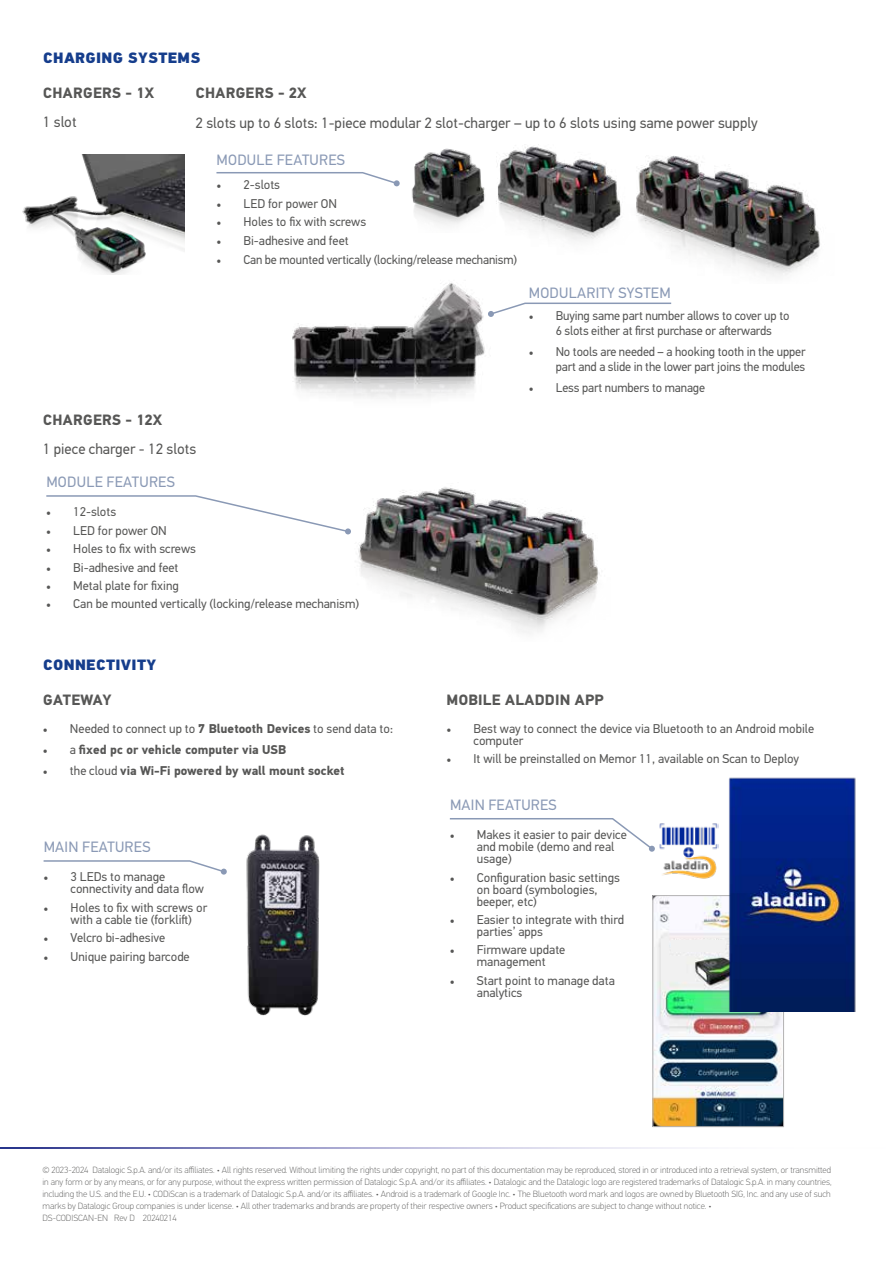
<style>
.page{position:relative;width:893px;height:1263px;background:#fff}
.page>*{position:absolute;margin:0;border:0;box-sizing:border-box;transform-origin:0 0}
.t1{font:15px "PF Din Text Pro";color:#575756}
.t2{font:15px "PF Din Text Pro";letter-spacing:.02em;color:#8a99b5}
.t3{font:700 15px "PF Din Text Pro";letter-spacing:.02em;color:#575756}
.t4{font:900 15px "PF Din Text Pro";letter-spacing:.02em;color:#153d8c}
.t5{font:700 15px "PF Din Text Pro";color:#575756}
.t6{font:12.75px/12px "PF Din Text Pro";color:#575756}
.t7{font:700 12.75px "PF Din Text Pro";color:#575756}
.t8{font:100 9px/12px "PF Din Text Pro";color:#575756}
.s1{font-family:"Minion Pro"}
.s2{font-weight:700}
.s3{font-family:"Minion Pro";font-weight:400}
.s4{font-weight:400}
</style>
<div class="page">
<img style="left:246px;top:834px;width:74px;height:182px">
<img style="left:659px;top:823px;width:59px;height:56px">
<img style="left:411px;top:148px;width:59px;height:77px">
<img style="left:470px;top:146px;width:149px;height:95px">
<img style="left:619px;top:156px;width:201px;height:120px">
<img style="left:347px;top:487px;width:253px;height:147px">
<img style="left:292px;top:283px;width:193px;height:115px">
<svg style="left:216px;top:172px;width:184px;height:14px"></svg>
<svg style="left:46px;top:494px;width:305px;height:40px"></svg>
<svg style="left:43px;top:860px;width:184px;height:15px"></svg>
<svg style="left:449px;top:818px;width:206px;height:34px"></svg>
<svg style="left:488px;top:302px;width:184px;height:15px"></svg>
<svg style="left:0;top:1147px;width:680px;height:1px"></svg>
<img style="left:22px;top:154px;width:162px;height:120px">
<img style="left:655px;top:897px;width:127px;height:228px">
<div style="left:653px;top:895px;width:131px;height:232px;border:1px solid #b3b2b2"></div>
<div style="left:671px;top:940px;width:54px;height:11px;background:#f1f1f1"></div>
<img style="left:725px;top:777px;width:131px;height:234px">
<p class="t4" style="left:43px;top:48px;width:159px">CHARGING SYSTEMS</p>
<p class="t3" style="left:43px;top:84px;width:112px">CHARGERS - 1X</p>
<p class="t1" style="left:43px;top:113px;width:35px">1 slot</p>
<p class="t3" style="left:43px;top:411px;width:121px">CHARGERS - 12X</p>
<p class="t3" style="left:196px;top:84px;width:112px">CHARGERS - 2X</p>
<p class="t1" style="left:196px;top:114px;width:564px">2 slots up to 6 slots: 1-piece modular 2 slot-charger – up to 6 slots using same power supply</p>
<p class="t2" style="left:217px;top:151px;width:130px">MODULE FEATURES</p>
<p class="t6" style="left:216px;top:179px;width:65px"><span class="s1">•</span> 2-slots</p>
<p class="t6" style="left:216px;top:198px;width:122px"><span class="s1">•</span> LED for power ON</p>
<p class="t6" style="left:216px;top:216px;width:151px"><span class="s1">•</span> Holes to fix with screws</p>
<p class="t6" style="left:216px;top:234px;width:134px"><span class="s1">•</span> Bi-adhesive and feet</p>
<p class="t6" style="left:216px;top:254px;width:302px"><span class="s1">•</span> Can be mounted vertically (locking/release mechanism)</p>
<p class="t2" style="left:529px;top:284px;width:143px">MODULARITY SYSTEM</p>
<p class="t6" style="left:556px;top:308px;width:235px;line-height:15px;text-indent:-27px"><span class="s1">•</span> Buying same part number allows to cover up to<br>6 slots either at first purchase or afterwards</p>
<p class="t6" style="left:529px;top:344px;width:279px;line-height:15px;text-align:right"><span class="s1">•</span> No tools are needed – a hooking tooth in the upper part and a slide in the lower part joins the modules</p>
<p class="t6" style="left:529px;top:382px;width:178px"><span class="s1">•</span> Less part numbers to manage</p>
<p class="t1" style="left:43px;top:440px;width:155px">1 piece charger - 12 slots</p>
<p class="t2" style="left:46px;top:473px;width:130px">MODULE FEATURES</p>
<p class="t6" style="left:46px;top:506px;width:71px"><span class="s1">•</span> 12-slots</p>
<p class="t6" style="left:46px;top:525px;width:122px"><span class="s1">•</span> LED for power ON</p>
<p class="t6" style="left:46px;top:543px;width:151px"><span class="s1">•</span> Holes to fix with screws</p>
<p class="t6" style="left:46px;top:561px;width:134px"><span class="s1">•</span> Bi-adhesive and feet</p>
<p class="t6" style="left:46px;top:580px;width:134px"><span class="s1">•</span> Metal plate for fixing</p>
<p class="t6" style="left:46px;top:598px;width:314px"><span class="s1">•</span> Can be mounted vertically (locking/release mechanism)</p>
<p class="t4" style="left:43px;top:655px;width:114px">CONNECTIVITY</p>
<p class="t5" style="left:43px;top:691px;width:70px">GATEWAY</p>
<p class="t3" style="left:447px;top:691px;width:159px">MOBILE ALADDIN APP</p>
<p class="t6" style="left:43px;top:722px;width:352px"><span class="s1">•</span> Needed to connect up to <span class="s2">7 Bluetooth Devices</span> to send data to:</p>
<p class="t7" style="left:43px;top:742px;width:245px"><span class="s3">•</span> <span class="s4">a</span> fixed pc or vehicle computer via USB</p>
<p class="t7" style="left:43px;top:763px;width:303px"><span class="s3">•</span> <span class="s4">the cloud</span> via Wi-Fi powered by wall mount socket</p>
<p class="t2" style="left:44px;top:838px;width:108px">MAIN FEATURES</p>
<p class="t6" style="left:71px;top:871px;width:135px;text-indent:-27px"><span class="s1">•</span> 3 LEDs to manage connectivity and data flow</p>
<p class="t6" style="left:71px;top:901px;width:138px;text-indent:-27px"><span class="s1">•</span> Holes to fix with screws or with a cable tie (forklift)</p>
<p class="t6" style="left:44px;top:932px;width:123px"><span class="s1">•</span> Velcro bi-adhesive</p>
<p class="t6" style="left:44px;top:950px;width:148px"><span class="s1">•</span> Unique pairing barcode</p>
<p class="t6" style="left:473px;top:722px;width:342px;text-indent:-27px"><span class="s1">•</span> Best way to connect the device via Bluetooth to an Android mobile computer</p>
<p class="t6" style="left:446px;top:753px;width:354px"><span class="s1">•</span> It will be preinstalled on Memor 11, available on Scan to Deploy</p>
<p class="t2" style="left:450px;top:796px;width:108px">MAIN FEATURES</p>
<p class="t6" style="left:477px;top:829px;width:151px;text-indent:-27px"><span class="s1">•</span> Makes it easier to pair device and mobile (demo and real usage)</p>
<p class="t6" style="left:477px;top:871px;width:145px;text-indent:-27px"><span class="s1">•</span> Configuration basic settings on board (symbologies, beeper, etc)</p>
<p class="t6" style="left:477px;top:914px;width:149px;text-indent:-27px"><span class="s1">•</span> Easier to integrate with third parties’ apps</p>
<p class="t6" style="left:450px;top:944px;width:117px;text-align:center"><span class="s1">•</span> Firmware update management</p>
<p class="t6" style="left:477px;top:974px;width:139px;text-indent:-27px"><span class="s1">•</span> Start point to manage data analytics</p>
<p class="t8" style="left:43px;top:1164px;width:791px">© 2023-2024 Datalogic S.p.A. and/or its affiliates. • All rights reserved. Without limiting the rights under copyright, no part of this documentation may be reproduced, stored in or introduced into a retrieval system, or transmitted in any form or by any means, or for any purpose, without the express written permission of Datalogic S.p.A. and/or its affiliates. • Datalogic and the Datalogic logo are registered trademarks of Datalogic S.p.A. in many countries, including the U.S. and the E.U. • CODiScan is a trademark of Datalogic S.p.A. and/or its affiliates. • Android is a trademark of Google Inc. • The Bluetooth word mark and logos are owned by Bluetooth SIG, Inc. and any use of such marks by Datalogic Group companies is under license. • All other trademarks and brands are property of their respective owners • Product specifications are subject to change without notice. •<br>DS-CODISCAN-EN Rev D 20240214</p>
</div>
